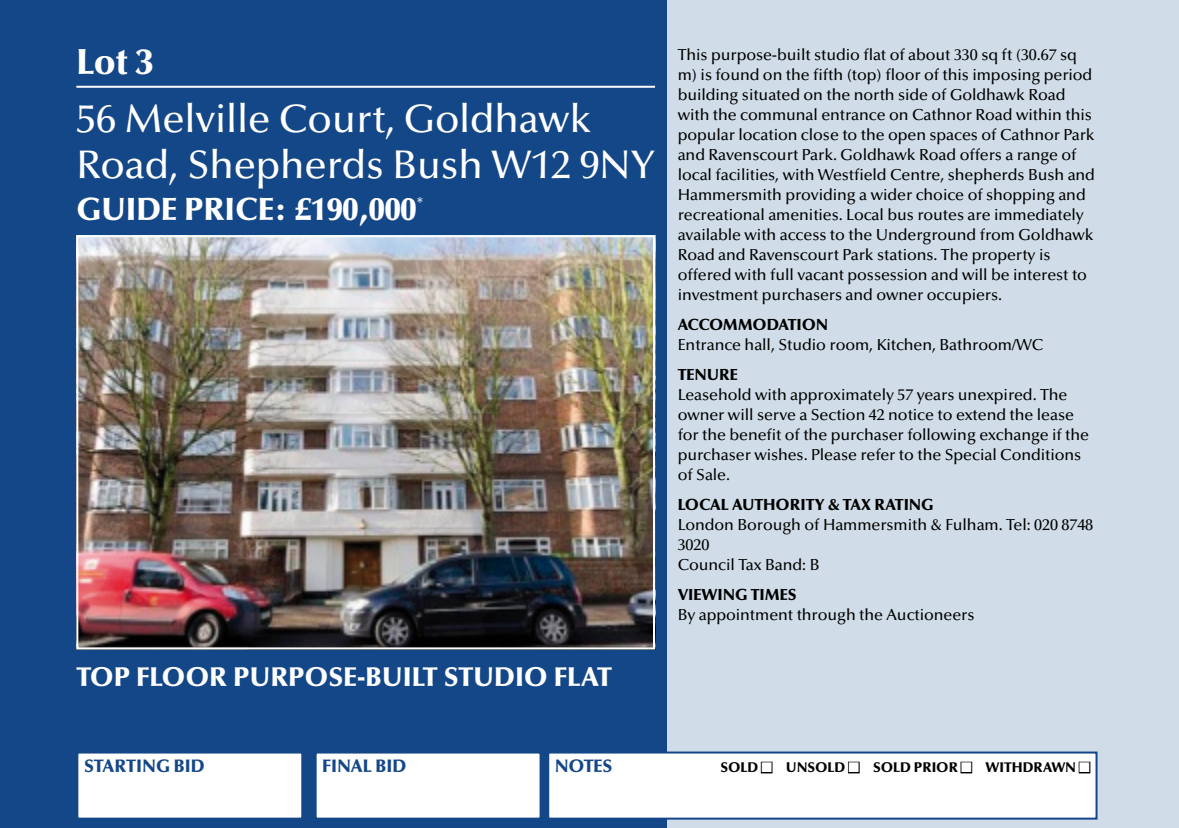
<style>
.page{position:relative;width:1179px;height:828px;background:#fff}
.page>*{position:absolute;margin:0;border:0;box-sizing:border-box;transform-origin:0 0}
.t1{font:500 40px/46px "Optima LT Std";letter-spacing:-.005em;color:#fff}
.t2{font:900 36px "Optima LT Std";color:#fff}
.t3{font:900 32px "Optima LT Std";letter-spacing:-.005em;color:#fff}
.t4{font:900 27px "Optima LT Std";letter-spacing:-.005em;color:#fff}
.t5{font:900 18px "Optima LT Std";letter-spacing:-.005em;color:#144787}
.t6{font:500 16px/20px "Optima LT Std";letter-spacing:-.005em;color:#000}
.t7{font:900 16px "Optima LT Std";letter-spacing:-.005em;color:#000}
.t8{font:900 16px "Optima LT Std";letter-spacing:-.035em;color:#000}
.t9{font:900 14px "Optima LT Std";letter-spacing:-.005em;color:#000}
</style>
<div class="page">
<div style="left:632px;top:0;width:546px;height:827px;background:#d0dde8"></div>
<div style="left:0;top:0;width:666px;height:827px;background:#144787"></div>
<hr style="left:76px;top:86px;width:579px;height:2px;background:#fff">
<img style="left:79px;top:238px;width:573px;height:408px">
<div style="left:76px;top:235px;width:579px;height:414px;border:2px solid #fff"></div>
<div style="left:77px;top:752px;width:225px;height:66px;background:#fff"></div>
<div style="left:76px;top:751px;width:227px;height:68px;border:2px solid #144787"></div>
<div style="left:315px;top:752px;width:225px;height:66px;background:#fff"></div>
<div style="left:314px;top:751px;width:227px;height:68px;border:2px solid #144787"></div>
<div style="left:548px;top:752px;width:548px;height:66px;background:#fff"></div>
<div style="left:547px;top:751px;width:550px;height:68px;border:2px solid #144787"></div>
<h2 class="t2" style="left:76px;top:48px;width:79px">Lot 3</h2>
<h1 class="t1" style="left:76px;top:99px;width:580px">56 Melville Court, Goldhawk<br>Road, Shepherds Bush W12 9NY</h1>
<h3 class="t3" style="left:76px;top:196px;width:349px">GUIDE PRICE: £190,000<sup>*</sup></h3>
<h3 class="t4" style="left:76px;top:666px;width:537px">TOP FLOOR PURPOSE-BUILT STUDIO FLAT</h3>
<p class="t6" style="left:677px;top:46px;width:419px">This purpose-built studio flat of about 330 sq ft (30.67 sq m) is found on the fifth (top) floor of this imposing period building situated on the north side of Goldhawk Road with the communal entrance on Cathnor Road within this popular location close to the open spaces of Cathnor Park and Ravenscourt Park. Goldhawk Road offers a range of local facilities, with Westfield Centre, shepherds Bush and Hammersmith providing a wider choice of shopping and recreational amenities. Local bus routes are immediately available with access to the Underground from Goldhawk Road and Ravenscourt Park stations. The property is offered with full vacant possession and will be interest to investment purchasers and owner occupiers.</p>
<p class="t8" style="left:677px;top:318px;width:152px">ACCOMMODATION</p>
<p class="t6" style="left:677px;top:336px;width:367px">Entrance hall, Studio room, Kitchen, Bathroom/WC</p>
<p class="t7" style="left:677px;top:368px;width:62px">TENURE</p>
<p class="t6" style="left:677px;top:386px;width:413px">Leasehold with approximately 57 years unexpired. The owner will serve a Section 42 notice to extend the lease for the benefit of the purchaser following exchange if the purchaser wishes. Please refer to the Special Conditions of Sale.</p>
<p class="t7" style="left:677px;top:498px;width:257px">LOCAL AUTHORITY &amp; TAX RATING</p>
<p class="t6" style="left:677px;top:516px;width:417px">London Borough of Hammersmith &amp; Fulham. Tel: 020 8748<br>3020<br>Council Tax Band: B</p>
<p class="t7" style="left:677px;top:588px;width:120px">VIEWING TIMES</p>
<p class="t6" style="left:677px;top:606px;width:298px">By appointment through the Auctioneers</p>
<p class="t5" style="left:84px;top:758px;width:122px">STARTING BID</p>
<p class="t5" style="left:322px;top:758px;width:86px">FINAL BID</p>
<p class="t5" style="left:555px;top:758px;width:59px">NOTES</p>
<p class="t9" style="left:720px;top:761px;width:371px">SOLD ■ UNSOLD ■ SOLD PRIOR ■ WITHDRAWN ■</p>
</div>
